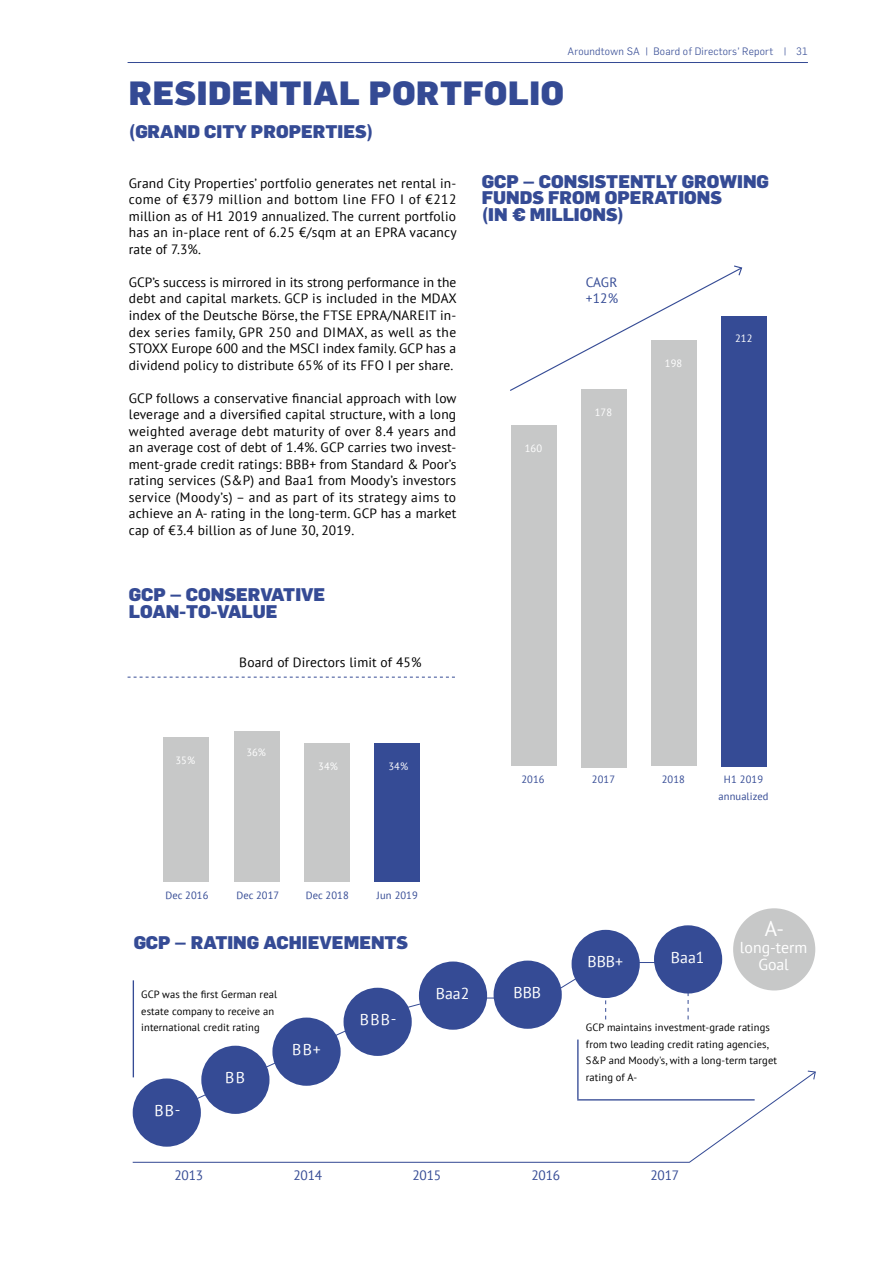
<style>
.page{position:relative;width:893px;height:1263px;background:#fff}
.page>*{position:absolute;margin:0;border:0;box-sizing:border-box;transform-origin:0 0}
.t1{font:900 33px "Flama";letter-spacing:.02em;color:#344a94}
.t2{font:21.15px "PT Sans";color:#fff}
.t3{font:900 18px/16.5px "Flama";color:#354b95}
.t4{font:15.75px/17.1px "PT Sans";color:#fff;text-align:center}
.t5{font:13.5px/16.5px "PT Sans";letter-spacing:.01em;color:#000;text-align:justify}
.t6{font:13.5px/16.5px "PT Sans";letter-spacing:-.015em;color:#354b95}
.t7{font:10.5px/16.5px "PT Sans";letter-spacing:.01em;color:#000}
.t8{font:10.5px/16.5px "PT Sans";letter-spacing:.01em;color:#354b95;text-align:center}
.t9{font:300 10.5px "Flama";letter-spacing:.01em;color:#344a94}
.t10{font:10.5px "PT Sans";letter-spacing:.01em;color:#fff}
</style>
<div class="page">
<hr style="left:128px;top:62px;width:680px;height:1px;background:#344a94">
<svg style="left:202px;top:994px;width:241px;height:76px"></svg>
<hr style="left:455px;top:997px;width:81px;height:1px;background:#354b95">
<hr style="left:618px;top:962px;width:81px;height:1px;background:#354b95">
<svg style="left:552px;top:950px;width:65px;height:69px"></svg>
<svg style="left:688px;top:993px;width:1px;height:26px"></svg>
<svg style="left:132px;top:1070px;width:675px;height:93px"></svg>
<svg style="left:807px;top:1070px;width:9px;height:10px"></svg>
<div style="left:272px;top:1017px;width:69px;height:69px;background:#354b95;border-radius:50%"></div>
<div style="left:201px;top:1046px;width:68px;height:68px;background:#354b95;border-radius:50%"></div>
<div style="left:133px;top:1078px;width:68px;height:69px;background:#354b95;border-radius:50%"></div>
<div style="left:419px;top:961px;width:68px;height:69px;background:#354b95;border-radius:50%"></div>
<div style="left:572px;top:930px;width:68px;height:68px;background:#354b95;border-radius:50%"></div>
<div style="left:654px;top:925px;width:68px;height:68px;background:#354b95;border-radius:50%"></div>
<div style="left:733px;top:908px;width:82px;height:82px;background:#c7c8c8;border-radius:50%"></div>
<div style="left:494px;top:960px;width:68px;height:69px;background:#354b95;border-radius:50%"></div>
<div style="left:344px;top:988px;width:68px;height:68px;background:#354b95;border-radius:50%"></div>
<hr style="left:133px;top:980px;width:1px;height:97px;background:#354b95">
<hr style="left:577px;top:1039px;width:2px;height:60px;background:#354b95">
<hr style="left:577px;top:1099px;width:178px;height:1px;background:#354b95">
<svg style="left:510px;top:265px;width:233px;height:127px"></svg>
<div style="left:511px;top:425px;width:45px;height:341px;background:#c7c8c8"></div>
<div style="left:581px;top:389px;width:45px;height:378px;background:#c7c8c8"></div>
<div style="left:651px;top:341px;width:46px;height:425px;background:#c7c8c8"></div>
<div style="left:722px;top:316px;width:45px;height:451px;background:#354b95"></div>
<div style="left:234px;top:731px;width:45px;height:151px;background:#c7c8c8"></div>
<div style="left:164px;top:737px;width:45px;height:145px;background:#c7c8c8"></div>
<div style="left:305px;top:744px;width:45px;height:138px;background:#c7c8c8"></div>
<div style="left:375px;top:744px;width:45px;height:138px;background:#354b95"></div>
<svg style="left:128px;top:677px;width:327px;height:1px"></svg>
<p class="t9" style="left:567px;top:45px;width:242px">Aroundtown SA | Board of Directors’ Report | 31</p>
<h1 class="t1" style="left:129px;top:73px;width:436px">RESIDENTIAL PORTFOLIO</h1>
<h3 class="t3" style="left:129px;top:123px;width:246px">(GRAND CITY PROPERTIES)</h3>
<p class="t5" style="left:129px;top:174px;width:329px">Grand City Properties’ portfolio generates net rental in&shy;come of €379 million and bottom line FFO I of €212 million as of H1 2019 annualized. The current portfolio has an in-place rent of 6.25 €/sqm at an EPRA vacancy rate of 7.3%.</p>
<p class="t5" style="left:129px;top:274px;width:329px">GCP’s success is mirrored in its strong performance in the debt and capital markets. GCP is included in the MDAX index of the Deutsche Börse, the FTSE EPRA/NAREIT in&shy;dex series family, GPR 250 and DIMAX, as well as the STOXX Europe 600 and the MSCI index family. GCP has a dividend policy to distribute 65% of its FFO I per share.</p>
<p class="t5" style="left:129px;top:389px;width:329px">GCP follows a conservative financial approach with low leverage and a diversified capital structure, with a long weighted average debt maturity of over 8.4 years and an average cost of debt of 1.4%. GCP carries two invest&shy;ment-grade credit ratings: BBB+ from Standard &amp; Poor’s rating services (S&amp;P) and Baa1 from Moody’s investors service (Moody’s) – and as part of its strategy aims to achieve an A- rating in the long-term. GCP has a market cap of €3.4 billion as of June 30, 2019.</p>
<h3 class="t3" style="left:482px;top:172px;width:288px">GCP – CONSISTENTLY GROWING<br>FUNDS FROM OPERATIONS<br>(IN € MILLIONS)</h3>
<p class="t6" style="left:586px;top:274px;width:34px">CAGR +12%</p>
<p class="t10" style="left:735px;top:332px;width:19px">212</p>
<p class="t10" style="left:665px;top:356px;width:19px">198</p>
<p class="t10" style="left:595px;top:406px;width:19px">178</p>
<p class="t10" style="left:525px;top:442px;width:19px">160</p>
<h3 class="t3" style="left:129px;top:586px;width:198px">GCP – CONSERVATIVE<br>LOAN-TO-VALUE</h3>
<p class="t10" style="left:175px;top:753px;width:21px">35%</p>
<p class="t5" style="left:239px;top:654px;width:184px">Board of Directors limit of 45%</p>
<p class="t10" style="left:246px;top:746px;width:21px">36%</p>
<p class="t10" style="left:318px;top:759px;width:21px">34%</p>
<p class="t10" style="left:388px;top:759px;width:21px">34%</p>
<p class="t8" style="left:165px;top:887px;width:44px">Dec 2016</p>
<p class="t8" style="left:236px;top:887px;width:44px">Dec 2017</p>
<p class="t8" style="left:306px;top:887px;width:44px">Dec 2018</p>
<p class="t8" style="left:377px;top:887px;width:42px">Jun 2019</p>
<h3 class="t3" style="left:134px;top:933px;width:276px">GCP – RATING ACHIEVEMENTS</h3>
<p class="t7" style="left:141px;top:986px;width:137px">GCP was the first German real estate company to receive an international credit rating</p>
<p class="t4" style="left:154px;top:1101px;width:28px">BB-</p>
<p class="t4" style="left:225px;top:1069px;width:21px">BB</p>
<p class="t4" style="left:292px;top:1040px;width:30px">BB+</p>
<p class="t4" style="left:360px;top:1011px;width:38px">BBB-</p>
<p class="t4" style="left:436px;top:984px;width:35px">Baa2</p>
<p class="t8" style="left:521px;top:771px;width:25px">2016</p>
<p class="t8" style="left:592px;top:771px;width:25px">2017</p>
<p class="t8" style="left:662px;top:771px;width:25px">2018</p>
<p class="t8" style="left:718px;top:771px;width:51px">H1 2019 annualized</p>
<p class="t4" style="left:513px;top:983px;width:29px">BBB</p>
<p class="t4" style="left:587px;top:953px;width:37px">BBB+</p>
<p class="t4" style="left:671px;top:948px;width:35px">Baa1</p>
<h2 class="t2" style="left:765px;top:915px;width:21px">A-</h2>
<p class="t4" style="left:740px;top:939px;width:69px">long-term<br>Goal</p>
<p class="t7" style="left:586px;top:1019px;width:193px">GCP maintains investment-grade ratings from two leading credit rating agencies, S&amp;P and Moody's, with a long-term target rating of A-</p>
<p class="t6" style="left:174px;top:1167px;width:30px">2013</p>
<p class="t6" style="left:293px;top:1167px;width:30px">2014</p>
<p class="t6" style="left:412px;top:1167px;width:30px">2015</p>
<p class="t6" style="left:531px;top:1167px;width:30px">2016</p>
<p class="t6" style="left:650px;top:1167px;width:30px">2017</p>
</div>
